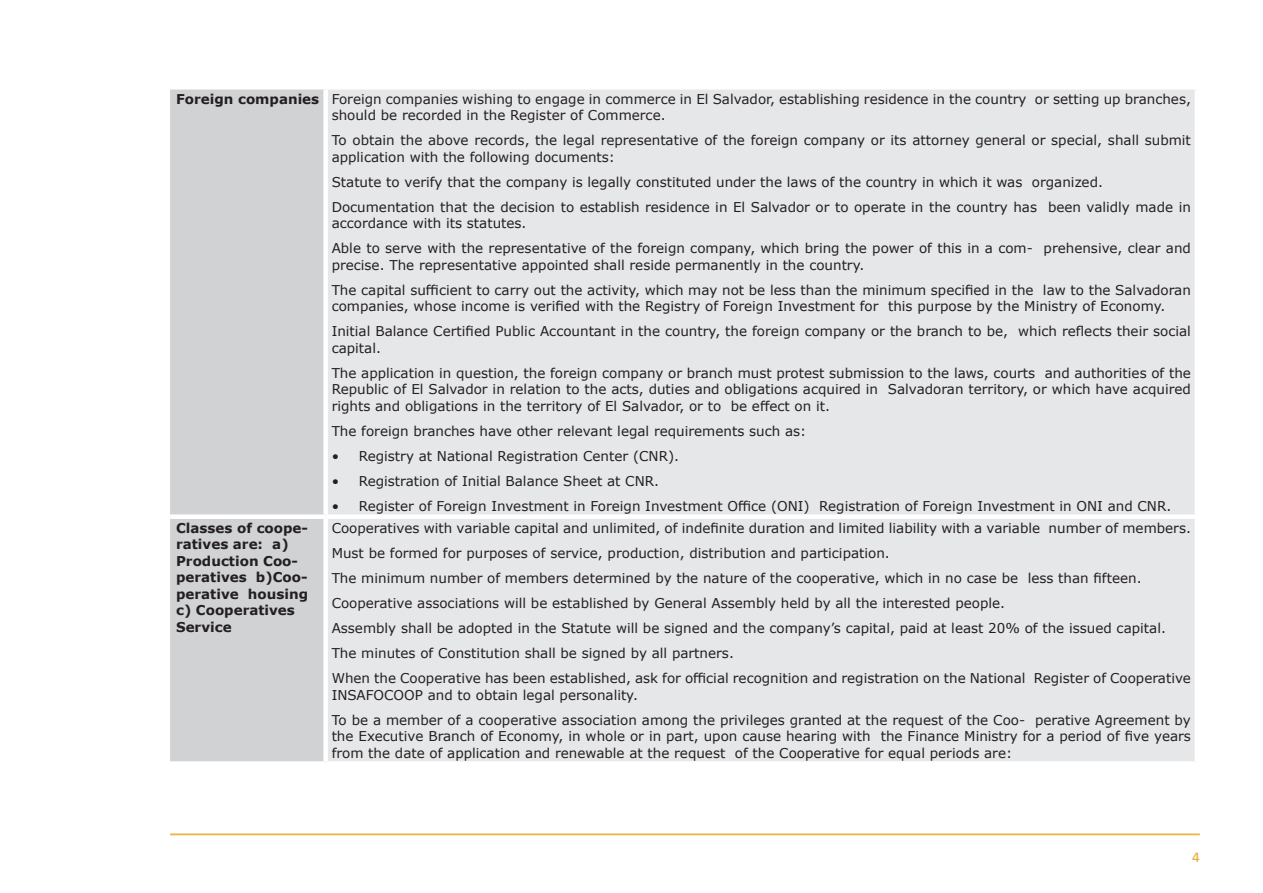
<style>
.page{position:relative;width:1263px;height:893px;background:#fff}
.page>*{position:absolute;margin:0;border:0;box-sizing:border-box;transform-origin:0 0}
.t1{font:15px "Calibri";color:#e9a52c}
.t2{font:13.5px/25px "Verdana";color:#231f20}
.t3{font:700 13.5px/16.5px "Verdana";color:#231f20}
.s1{font-weight:700}
</style>
<div class="page">
<hr style="left:170px;top:833px;width:1030px;height:2px;background:#e8b848">
<div style="left:170px;top:90px;width:153px;height:671px;background:#d1d2d4"></div>
<div style="left:328px;top:90px;width:867px;height:671px;background:#e6e7e9"></div>
<div style="left:170px;top:514px;width:156px;height:5px;background:#fff"></div>
<div style="left:326px;top:514px;width:873px;height:5px;background:#fff"></div>
<p class="t2" style="left:332px;top:90px;width:861px;line-height:16.5px;text-indent:-156px"><span class="s1">Foreign companies</span> Foreign companies wishing to engage in commerce in El Salvador, establishing residence in the country or setting up branches, should be recorded in the Register of Commerce.</p>
<p class="t2" style="left:332px;top:132px;width:861px;line-height:16.5px">To obtain the above records, the legal representative of the foreign company or its attorney general or special, shall submit application with the following documents:</p>
<p class="t2" style="left:332px;top:169px;width:861px">Statute to verify that the company is legally constituted under the laws of the country in which it was organized.<br>Documentation that the decision to establish residence in El Salvador or to operate in the country has been validly made in</p>
<p class="t2" style="left:332px;top:211px;width:861px">accordance with its statutes.<br>Able to serve with the representative of the foreign company, which bring the power of this in a com- prehensive, clear and</p>
<p class="t2" style="left:332px;top:252px;width:861px">precise. The representative appointed shall reside permanently in the country.<br>The capital sufficient to carry out the activity, which may not be less than the minimum specified in the law to the Salvadoran</p>
<p class="t2" style="left:332px;top:294px;width:861px">companies, whose income is verified with the Registry of Foreign Investment for this purpose by the Ministry of Economy.<br>Initial Balance Certified Public Accountant in the country, the foreign company or the branch to be, which reflects their social</p>
<p class="t2" style="left:332px;top:335px;width:861px">capital.<br>The application in question, the foreign company or branch must protest submission to the laws, courts and authorities of the</p>
<p class="t2" style="left:332px;top:381px;width:861px;line-height:16.5px">Republic of El Salvador in relation to the acts, duties and obligations acquired in Salvadoran territory, or which have acquired rights and obligations in the territory of El Salvador, or to be effect on it.</p>
<p class="t2" style="left:332px;top:418px;width:476px">The foreign branches have other relevant legal requirements such as:</p>
<p class="t2" style="left:332px;top:443px;width:349px">• Registry at National Registration Center (CNR).</p>
<p class="t2" style="left:332px;top:468px;width:329px">• Registration of Initial Balance Sheet at CNR.</p>
<p class="t2" style="left:332px;top:493px;width:841px">• Register of Foreign Investment in Foreign Investment Office (ONI) Registration of Foreign Investment in ONI and CNR.</p>
<p class="t3" style="left:176px;top:519px;width:134px">Classes of coope&shy;ratives are: a)<br>Production Coo&shy;peratives b)Coo&shy;perative housing c) Cooperatives<br>Service</p>
<p class="t2" style="left:332px;top:515px;width:861px">Cooperatives with variable capital and unlimited, of indefinite duration and limited liability with a variable number of members.<br>Must be formed for purposes of service, production, distribution and participation.<br>The minimum number of members determined by the nature of the cooperative, which in no case be less than fifteen.<br>Cooperative associations will be established by General Assembly held by all the interested people.<br>Assembly shall be adopted in the Statute will be signed and the company’s capital, paid at least 20% of the issued capital.<br>The minutes of Constitution shall be signed by all partners.<br>When the Cooperative has been established, ask for official recognition and registration on the National Register of Cooperative</p>
<p class="t2" style="left:332px;top:682px;width:861px">INSAFOCOOP and to obtain legal personality.<br>To be a member of a cooperative association among the privileges granted at the request of the Coo- perative Agreement by</p>
<p class="t2" style="left:332px;top:728px;width:861px;line-height:16.5px">the Executive Branch of Economy, in whole or in part, upon cause hearing with the Finance Ministry for a period of five years from the date of application and renewable at the request of the Cooperative for equal periods are:</p>
<p class="t1" style="left:1192px;top:846px;width:9px">4</p>
</div>
